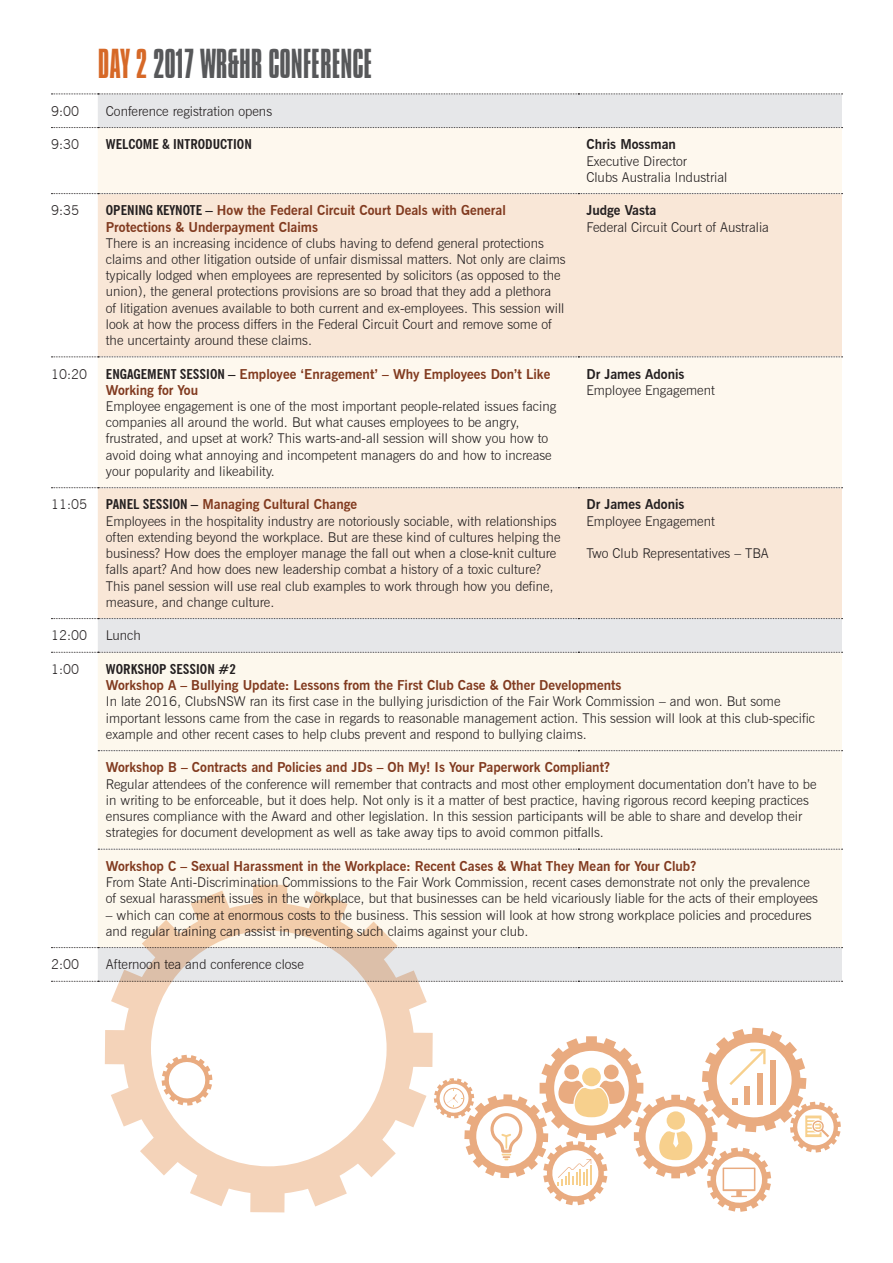
<style>
.page{position:relative;width:893px;height:1263px;background:#fff}
.page>*{position:absolute;margin:0;border:0;box-sizing:border-box;transform-origin:0 0}
.t1{font:300 36px "Compacta BT";color:#57585a}
.t2{font:300 13.5px/16.2px "News Gothic BT";color:#231f20}
.t3{font:700 13.5px/16.2px "News Gothic BT";color:#813a1f}
.t4{font:700 13.5px "News Gothic BT";color:#231f20}
.t5{font:700 condensed 13.5px "News Gothic BT";color:#231f20;scale:1.1 1}
.s1{color:#d66827}
.s2{font-stretch:condensed;color:#231f20}
.s3{font-weight:700;font-stretch:condensed}
.s4{font-weight:700;color:#813a1f}
</style>
<div class="page">
<div style="left:98px;top:95px;width:744px;height:886px;background:#e6e7e9"></div>
<div style="left:98px;top:128px;width:744px;height:65px;background:#fef8ee"></div>
<svg style="left:98px;top:194px;width:744px;height:424px;background:#faecdd"></svg>
<div style="left:98px;top:653px;width:744px;height:294px;background:#fdf8ed"></div>
<svg style="left:51px;top:981px;width:792px;height:1px"></svg>
<svg style="left:51px;top:94px;width:792px;height:1px"></svg>
<svg style="left:98px;top:750px;width:745px;height:1px"></svg>
<svg style="left:98px;top:849px;width:745px;height:1px"></svg>
<svg style="left:51px;top:947px;width:792px;height:1px"></svg>
<svg style="left:51px;top:127px;width:792px;height:1px"></svg>
<svg style="left:51px;top:193px;width:792px;height:1px"></svg>
<svg style="left:51px;top:356px;width:792px;height:1px"></svg>
<svg style="left:51px;top:487px;width:792px;height:1px"></svg>
<svg style="left:51px;top:618px;width:792px;height:1px"></svg>
<svg style="left:51px;top:652px;width:792px;height:1px"></svg>
<svg style="left:434px;top:1028px;width:407px;height:184px"></svg>
<svg style="left:105px;top:884px;width:328px;height:328px"></svg>
<h1 class="t1" style="left:98px;top:44px;width:276px"><span class="s1">DAY 2</span> 2017 WR&amp;HR CONFERENCE</h1>
<p class="t2" style="left:51px;top:103px;width:30px">9:00</p>
<p class="t2" style="left:106px;top:103px;width:168px">Conference registration opens</p>
<p class="t2" style="left:51px;top:136px;width:30px">9:30</p>
<p class="t5" style="left:106px;top:136px;width:134px">WELCOME &amp; INTRODUCTION</p>
<p class="t4" style="left:586px;top:136px;width:91px">Chris Mossman</p>
<p class="t2" style="left:586px;top:153px;width:142px">Executive Director<br>Clubs Australia Industrial</p>
<p class="t2" style="left:51px;top:202px;width:30px">9:35</p>
<p class="t3" style="left:106px;top:202px;width:402px"><span class="s2">OPENING KEYNOTE –</span> How the Federal Circuit Court Deals with General<br>Protections &amp; Underpayment Claims</p>
<p class="t2" style="left:106px;top:235px;width:461px">There is an increasing incidence of clubs having to defend general protections claims and other litigation outside of unfair dismissal matters. Not only are claims typically lodged when employees are represented by solicitors (as opposed to the union), the general protections provisions are so broad that they add a plethora<br>of litigation avenues available to both current and ex-employees. This session will look at how the process differs in the Federal Circuit Court and remove some of the uncertainty around these claims.</p>
<p class="t4" style="left:586px;top:202px;width:71px">Judge Vasta</p>
<p class="t2" style="left:586px;top:219px;width:184px">Federal Circuit Court of Australia</p>
<p class="t2" style="left:51px;top:366px;width:38px">10:20</p>
<p class="t3" style="left:106px;top:366px;width:446px"><span class="s2">ENGAGEMENT SESSION –</span> Employee ‘Enragement’ – Why Employees Don’t Like<br>Working for You</p>
<p class="t2" style="left:106px;top:398px;width:452px">Employee engagement is one of the most important people-related issues facing companies all around the world. But what causes employees to be angry, frustrated, and upset at work? This warts-and-all session will show you how to avoid doing what annoying and incompetent managers do and how to increase your popularity and likeability.</p>
<p class="t4" style="left:586px;top:366px;width:100px">Dr James Adonis</p>
<p class="t2" style="left:586px;top:382px;width:130px">Employee Engagement</p>
<p class="t2" style="left:51px;top:496px;width:38px">11:05</p>
<p class="t2" style="left:106px;top:496px;width:456px"><span class="s3">PANEL SESSION –</span> <span class="s4">Managing Cultural Change<br></span>Employees in the hospitality industry are notoriously sociable, with relationships often extending beyond the workplace. But are these kind of cultures helping the business? How does the employer manage the fall out when a close-knit culture falls apart? And how does new leadership combat a history of a toxic culture?<br>This panel session will use real club examples to work through how you define, measure, and change culture.</p>
<p class="t4" style="left:586px;top:496px;width:100px">Dr James Adonis</p>
<p class="t2" style="left:586px;top:513px;width:130px">Employee Engagement</p>
<p class="t2" style="left:586px;top:545px;width:184px">Two Club Representatives – TBA</p>
<p class="t2" style="left:51px;top:627px;width:38px">12:00</p>
<p class="t2" style="left:106px;top:627px;width:37px">Lunch</p>
<p class="t2" style="left:51px;top:661px;width:30px">1:00</p>
<p class="t5" style="left:106px;top:661px;width:120px">WORKSHOP SESSION #2</p>
<p class="t3" style="left:106px;top:677px;width:517px">Workshop A – Bullying Update: Lessons from the First Club Case &amp; Other Developments</p>
<p class="t2" style="left:106px;top:693px;width:711px">In late 2016, ClubsNSW ran its first case in the bullying jurisdiction of the Fair Work Commission – and won. But some important lessons came from the case in regards to reasonable management action. This session will look at this club-specific example and other recent cases to help clubs prevent and respond to bullying claims.</p>
<p class="t3" style="left:106px;top:759px;width:506px">Workshop B – Contracts and Policies and JDs – Oh My! Is Your Paperwork Compliant?</p>
<p class="t2" style="left:106px;top:776px;width:712px">Regular attendees of the conference will remember that contracts and most other employment documentation don’t have to be in writing to be enforceable, but it does help. Not only is it a matter of best practice, having rigorous record keeping practices ensures compliance with the Award and other legislation. In this session participants will be able to share and develop their strategies for document development as well as take away tips to avoid common pitfalls.</p>
<p class="t3" style="left:106px;top:858px;width:592px">Workshop C – Sexual Harassment in the Workplace: Recent Cases &amp; What They Mean for Your Club?</p>
<p class="t2" style="left:106px;top:874px;width:714px">From State Anti-Discrimination Commissions to the Fair Work Commission, recent cases demonstrate not only the prevalence of sexual harassment issues in the workplace, but that businesses can be held vicariously liable for the acts of their employees</p>
<p class="t2" style="left:106px;top:906px;width:707px">– which can come at enormous costs to the business. This session will look at how strong workplace policies and procedures and regular training can assist in preventing such claims against your club.</p>
<p class="t2" style="left:51px;top:956px;width:30px">2:00</p>
<p class="t2" style="left:106px;top:956px;width:199px">Afternoon tea and conference close</p>
</div>
